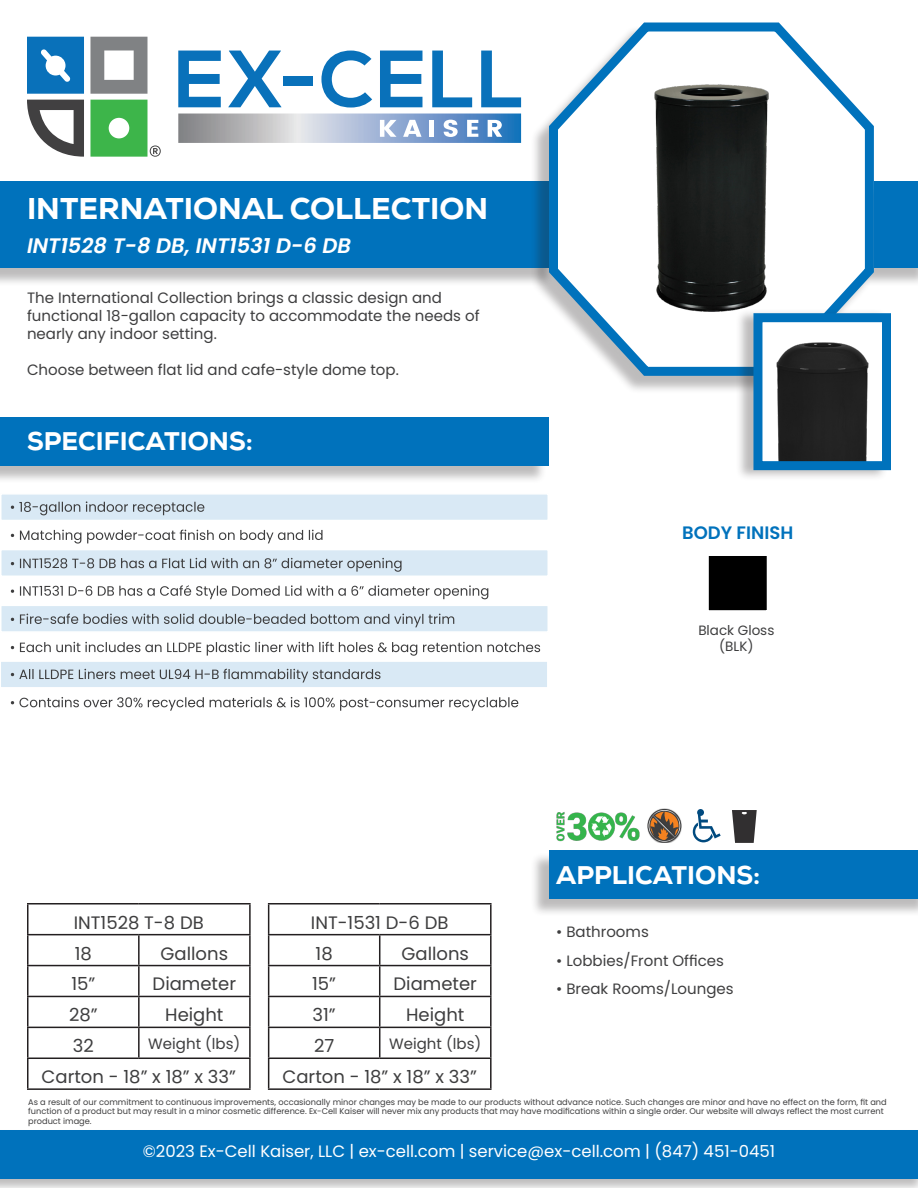
<style>
.page{position:relative;width:918px;height:1188px;background:#fff}
.page>*{position:absolute;margin:0;border:0;box-sizing:border-box;transform-origin:0 0}
.t1{font:800 30px "Nexa W01";color:#fff}
.t2{font:800 25.5px "Nexa W01";color:#fff}
.t3{font:italic 600 21px "Poppins";color:#fff}
.t4{font:18px "Poppins";color:#3e3e3f}
.t5{font:600 18px "Poppins";color:#0072bc}
.t6{font:16.5px "Poppins";color:#fff}
.t7{font:15px "Poppins";color:#3e3e3f}
.t8{font:13.5px "Poppins";color:#3e3e3f}
.t9{font:8.25px/9.9px "Poppins";color:#3e3e3f}
</style>
<div class="page">
<div style="left:855px;top:184px;width:63px;height:103px;background:#231f20;opacity:.3"></div>
<div style="left:874px;top:181px;width:44px;height:87px;background:#0072bc"></div>
<svg style="left:178px;top:114px;width:343px;height:29px;background:#a1b3cb"></svg>
<svg style="left:178px;top:51px;width:43px;height:56px"></svg>
<svg style="left:228px;top:51px;width:53px;height:56px"></svg>
<div style="left:283px;top:76px;width:30px;height:9px;background:#0971ba"></div>
<svg style="left:321px;top:51px;width:51px;height:57px"></svg>
<svg style="left:380px;top:51px;width:42px;height:56px"></svg>
<svg style="left:432px;top:51px;width:40px;height:56px"></svg>
<svg style="left:481px;top:51px;width:40px;height:56px"></svg>
<svg style="left:90px;top:37px;width:57px;height:57px"></svg>
<svg style="left:27px;top:100px;width:57px;height:57px"></svg>
<svg style="left:27px;top:37px;width:57px;height:57px;background:#2a84c3"></svg>
<svg style="left:90px;top:100px;width:71px;height:57px"></svg>
<div style="left:0;top:184px;width:554px;height:103px;background:#231f20;opacity:.3"></div>
<div style="left:0;top:181px;width:556px;height:87px;background:#0072bc"></div>
<div style="left:0;top:1128px;width:918px;height:60px;background:#231f20;opacity:.3"></div>
<div style="left:0;top:1130px;width:918px;height:49px;background:#0072bc"></div>
<div style="left:0;top:419px;width:547px;height:65px;background:#231f20;opacity:.3"></div>
<div style="left:0;top:417px;width:549px;height:48px;background:#0072bc"></div>
<div style="left:530px;top:852px;width:388px;height:65px;background:#231f20;opacity:.3"></div>
<div style="left:549px;top:850px;width:369px;height:48px;background:#0072bc"></div>
<div style="left:0;top:493px;width:549px;height:28px;background:#d9e9f5;border:2px solid #fff"></div>
<div style="left:0;top:549px;width:549px;height:28px;background:#d9e9f5;border:2px solid #fff"></div>
<div style="left:0;top:605px;width:549px;height:28px;background:#d9e9f5;border:2px solid #fff"></div>
<div style="left:0;top:660px;width:549px;height:29px;background:#d9e9f5;border:2px solid #fff"></div>
<div style="left:530px;top:25px;width:342px;height:370px;background:#231f20;opacity:.3"></div>
<svg style="left:544px;top:22px;width:334px;height:358px"></svg>
<div style="left:735px;top:308px;width:154px;height:173px;background:#231f20;opacity:.3"></div>
<div style="left:758px;top:318px;width:128px;height:148px;background:#fff"></div>
<img style="left:776px;top:342px;width:93px;height:118px">
<div style="left:753px;top:313px;width:138px;height:157px;border:9px solid #0072bc"></div>
<svg style="left:11px;top:501px;width:193px;height:14px"></svg>
<svg style="left:11px;top:530px;width:312px;height:14px"></svg>
<svg style="left:11px;top:558px;width:391px;height:14px"></svg>
<svg style="left:11px;top:585px;width:477px;height:14px"></svg>
<svg style="left:11px;top:614px;width:443px;height:13px"></svg>
<svg style="left:11px;top:642px;width:529px;height:14px"></svg>
<svg style="left:11px;top:669px;width:370px;height:14px"></svg>
<svg style="left:11px;top:697px;width:507px;height:14px"></svg>
<img style="left:556px;top:812px;width:84px;height:30px">
<img style="left:647px;top:821px;width:25px;height:22px">
<svg style="left:648px;top:809px;width:33px;height:33px"></svg>
<svg style="left:693px;top:809px;width:28px;height:33px"></svg>
<svg style="left:732px;top:810px;width:25px;height:33px"></svg>
<hr style="left:27px;top:903px;width:112px;height:2px;background:#231f20">
<svg style="left:27px;top:905px;width:1px;height:29px"></svg>
<hr style="left:139px;top:903px;width:112px;height:2px;background:#231f20">
<hr style="left:249px;top:905px;width:2px;height:29px;background:#231f20">
<hr style="left:27px;top:934px;width:112px;height:1px;background:#231f20">
<hr style="left:27px;top:935px;width:1px;height:30px;background:#231f20">
<hr style="left:139px;top:934px;width:112px;height:1px;background:#231f20">
<hr style="left:138px;top:935px;width:2px;height:30px;background:#231f20">
<hr style="left:249px;top:935px;width:2px;height:30px;background:#231f20">
<hr style="left:27px;top:965px;width:112px;height:1px;background:#231f20">
<hr style="left:27px;top:966px;width:1px;height:30px;background:#231f20">
<hr style="left:139px;top:965px;width:112px;height:1px;background:#231f20">
<hr style="left:138px;top:966px;width:2px;height:30px;background:#231f20">
<hr style="left:249px;top:966px;width:2px;height:30px;background:#231f20">
<hr style="left:27px;top:996px;width:112px;height:1px;background:#231f20">
<hr style="left:27px;top:997px;width:1px;height:30px;background:#231f20">
<hr style="left:139px;top:996px;width:112px;height:1px;background:#231f20">
<hr style="left:138px;top:997px;width:2px;height:30px;background:#231f20">
<hr style="left:249px;top:997px;width:2px;height:30px;background:#231f20">
<hr style="left:27px;top:1027px;width:112px;height:1px;background:#231f20">
<hr style="left:27px;top:1028px;width:1px;height:30px;background:#231f20">
<hr style="left:139px;top:1027px;width:112px;height:1px;background:#231f20">
<hr style="left:138px;top:1028px;width:2px;height:30px;background:#231f20">
<hr style="left:249px;top:1028px;width:2px;height:30px;background:#231f20">
<hr style="left:27px;top:1058px;width:112px;height:1px;background:#231f20">
<svg style="left:27px;top:1059px;width:1px;height:29px"></svg>
<hr style="left:139px;top:1058px;width:112px;height:1px;background:#231f20">
<hr style="left:249px;top:1059px;width:2px;height:29px;background:#231f20">
<hr style="left:27px;top:1088px;width:112px;height:2px;background:#231f20">
<hr style="left:139px;top:1088px;width:112px;height:2px;background:#231f20">
<hr style="left:268px;top:903px;width:112px;height:2px;background:#231f20">
<svg style="left:268px;top:905px;width:1px;height:29px"></svg>
<hr style="left:380px;top:903px;width:112px;height:2px;background:#231f20">
<hr style="left:490px;top:905px;width:2px;height:29px;background:#231f20">
<hr style="left:268px;top:934px;width:112px;height:1px;background:#231f20">
<hr style="left:268px;top:935px;width:1px;height:30px;background:#231f20">
<hr style="left:380px;top:934px;width:112px;height:1px;background:#231f20">
<hr style="left:379px;top:935px;width:1px;height:30px;background:#231f20">
<hr style="left:490px;top:935px;width:2px;height:30px;background:#231f20">
<hr style="left:268px;top:965px;width:112px;height:1px;background:#231f20">
<hr style="left:268px;top:966px;width:1px;height:30px;background:#231f20">
<hr style="left:380px;top:965px;width:112px;height:1px;background:#231f20">
<hr style="left:379px;top:966px;width:1px;height:30px;background:#231f20">
<hr style="left:490px;top:966px;width:2px;height:30px;background:#231f20">
<hr style="left:268px;top:996px;width:112px;height:1px;background:#231f20">
<hr style="left:268px;top:997px;width:1px;height:30px;background:#231f20">
<hr style="left:380px;top:996px;width:112px;height:1px;background:#231f20">
<hr style="left:379px;top:997px;width:1px;height:30px;background:#231f20">
<hr style="left:490px;top:997px;width:2px;height:30px;background:#231f20">
<hr style="left:268px;top:1027px;width:112px;height:1px;background:#231f20">
<hr style="left:268px;top:1028px;width:1px;height:30px;background:#231f20">
<hr style="left:380px;top:1027px;width:112px;height:1px;background:#231f20">
<hr style="left:379px;top:1028px;width:1px;height:30px;background:#231f20">
<hr style="left:490px;top:1028px;width:2px;height:30px;background:#231f20">
<hr style="left:268px;top:1058px;width:112px;height:1px;background:#231f20">
<svg style="left:268px;top:1059px;width:1px;height:29px"></svg>
<hr style="left:380px;top:1058px;width:112px;height:1px;background:#231f20">
<hr style="left:490px;top:1059px;width:2px;height:29px;background:#231f20">
<hr style="left:268px;top:1088px;width:112px;height:2px;background:#231f20">
<hr style="left:380px;top:1088px;width:112px;height:2px;background:#231f20">
<div style="left:710px;top:557px;width:55px;height:52px;background:#000"></div>
<div style="left:707px;top:554px;width:61px;height:58px;border:2px solid #fff"></div>
<p class="t1" style="left:27px;top:191px;width:463px">INTERNATIONAL COLLECTION</p>
<p class="t3" style="left:27px;top:233px;width:325px">INT1528 T-8 DB, INT1531 D-6 DB</p>
<p class="t7" style="left:27px;top:289px;width:417px">The International Collection brings a classic design and</p>
<p class="t7" style="left:27px;top:307px;width:454px">functional 18-gallon capacity to accommodate the needs of</p>
<p class="t7" style="left:27px;top:325px;width:191px">nearly any indoor setting.</p>
<p class="t7" style="left:27px;top:361px;width:373px">Choose between flat lid and cafe-style dome top.</p>
<p class="t2" style="left:27px;top:426px;width:227px">SPECIFICATIONS:</p>
<p class="t5" style="left:682px;top:523px;width:112px">BODY FINISH</p>
<p class="t8" style="left:698px;top:622px;width:78px">Black Gloss</p>
<p class="t8" style="left:719px;top:638px;width:36px">(BLK)</p>
<p class="t4" style="left:74px;top:912px;width:131px">INT1528 T-8 DB</p>
<p class="t4" style="left:75px;top:943px;width:19px">18</p>
<p class="t4" style="left:161px;top:943px;width:69px">Gallons</p>
<p class="t4" style="left:71px;top:974px;width:25px">15”</p>
<p class="t4" style="left:153px;top:974px;width:85px">Diameter</p>
<p class="t4" style="left:69px;top:1005px;width:30px">28”</p>
<p class="t4" style="left:165px;top:1005px;width:60px">Height</p>
<p class="t4" style="left:73px;top:1036px;width:22px">32</p>
<p class="t7" style="left:148px;top:1035px;width:94px">Weight (lbs)</p>
<p class="t4" style="left:42px;top:1066px;width:196px">Carton - 18” x 18” x 33”</p>
<p class="t4" style="left:311px;top:912px;width:139px">INT-1531 D-6 DB</p>
<p class="t4" style="left:316px;top:943px;width:19px">18</p>
<p class="t4" style="left:402px;top:943px;width:69px">Gallons</p>
<p class="t4" style="left:312px;top:974px;width:25px">15”</p>
<p class="t4" style="left:394px;top:974px;width:85px">Diameter</p>
<p class="t4" style="left:313px;top:1005px;width:25px">31”</p>
<p class="t4" style="left:406px;top:1005px;width:60px">Height</p>
<p class="t4" style="left:314px;top:1036px;width:22px">27</p>
<p class="t7" style="left:389px;top:1035px;width:94px">Weight (lbs)</p>
<p class="t4" style="left:283px;top:1066px;width:196px">Carton - 18” x 18” x 33”</p>
<p class="t2" style="left:556px;top:860px;width:206px">APPLICATIONS:</p>
<p class="t7" style="left:556px;top:923px;width:94px">• Bathrooms</p>
<p class="t7" style="left:556px;top:952px;width:169px">• Lobbies/Front Offices</p>
<p class="t7" style="left:556px;top:980px;width:179px">• Break Rooms/Lounges</p>
<p class="t9" style="left:28px;top:1097px;width:860px">As a result of our commitment to continuous improvements, occasionally minor changes may be made to our products without advance notice. Such changes are minor and have no effect on the form, fit and function of a product but may result in a minor cosmetic difference. Ex-Cell Kaiser will never mix any products that may have modifications within a single order. Our website will always reflect the most current product image.</p>
<h3 class="t6" style="left:143px;top:1142px;width:634px">©2023 Ex-Cell Kaiser, LLC | ex-cell.com | service@ex-cell.com | (847) 451-0451</h3>
</div>
